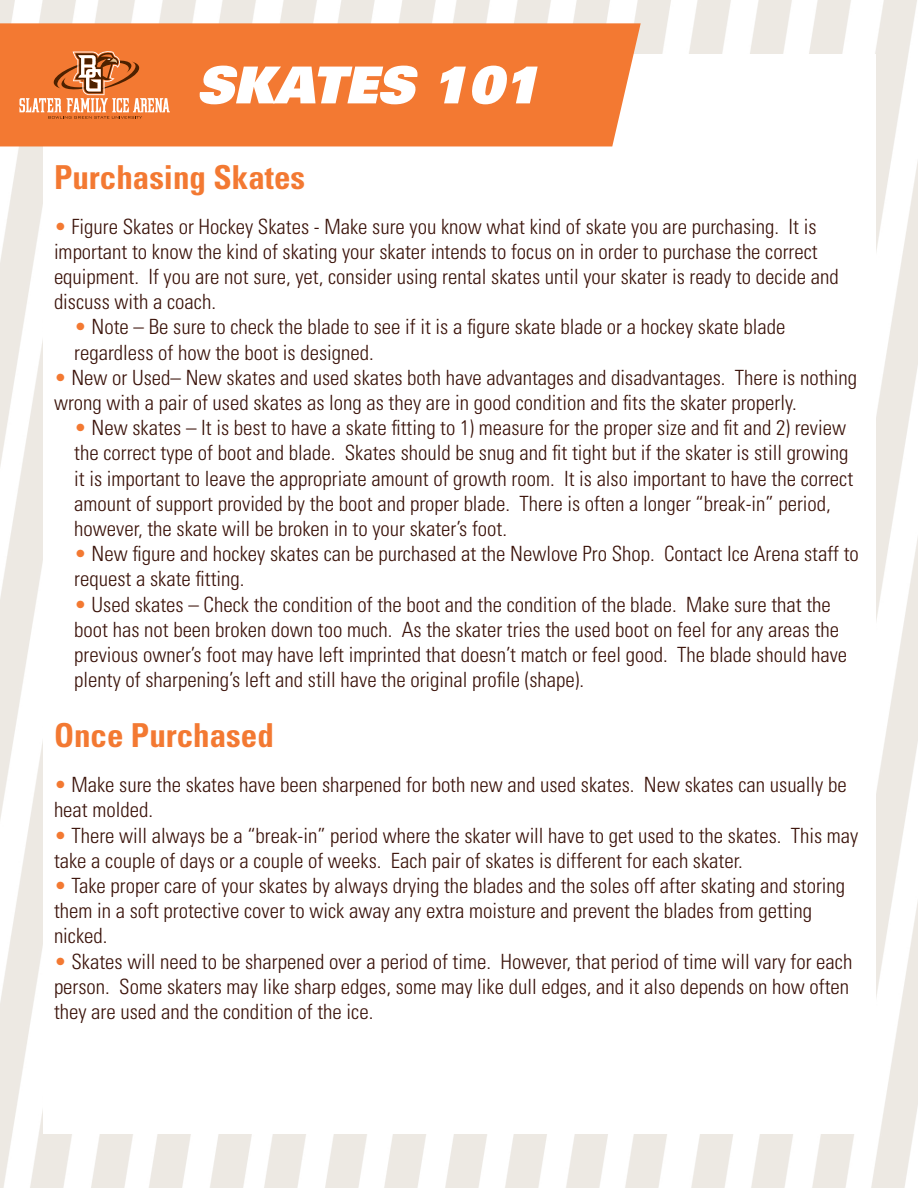
<style>
.page{position:relative;width:918px;height:1188px;background:#fff}
.page>*{position:absolute;margin:0;border:0;box-sizing:border-box;transform-origin:0 0}
.t1{font:51px "Univers LT Std X Black Obl";color:#fff}
.t2{font:700 condensed 33px "Univers LT Std";color:#f37932}
.t3{font:300 condensed 21px/25.2px "Univers LT Std";color:#3b130a}
.s1{color:#f37932}
</style>
<div class="page">
<img style="left:0;top:0;width:918px;height:1188px">
<div style="left:43px;top:54px;width:832px;height:1080px;background:#fff"></div>
<div style="left:0;top:23px;width:641px;height:123px;background:#f37932"></div>
<svg style="left:19px;top:51px;width:151px;height:68px;background:#e4854c"></svg>
<p class="t1" style="left:197px;top:52px;width:344px">SKATES 101</p>
<p class="t2" style="left:54px;top:157px;width:253px">Purchasing Skates</p>
<p class="t3" style="left:54px;top:214px;width:786px"><span class="s1">•</span> Figure Skates or Hockey Skates - Make sure you know what kind of skate you are purchasing. It is important to know the kind of skating your skater intends to focus on in order to purchase the correct equipment. If you are not sure, yet, consider using rental skates until your skater is ready to decide and discuss with a coach.</p>
<p class="t3" style="left:74px;top:314px;width:713px"><span class="s1">•</span> Note – Be sure to check the blade to see if it is a figure skate blade or a hockey skate blade regardless of how the boot is designed.</p>
<p class="t3" style="left:54px;top:365px;width:805px"><span class="s1">•</span> New or Used– New skates and used skates both have advantages and disadvantages. There is nothing wrong with a pair of used skates as long as they are in good condition and fits the skater properly.</p>
<p class="t3" style="left:74px;top:415px;width:780px"><span class="s1">•</span> New skates – It is best to have a skate fitting to 1) measure for the proper size and fit and 2) review the correct type of boot and blade. Skates should be snug and fit tight but if the skater is still growing it is important to leave the appropriate amount of growth room. It is also important to have the correct amount of support provided by the boot and proper blade. There is often a longer “break-in” period, however, the skate will be broken in to your skater’s foot.</p>
<p class="t3" style="left:74px;top:541px;width:786px"><span class="s1">•</span> New figure and hockey skates can be purchased at the Newlove Pro Shop. Contact Ice Arena staff to request a skate fitting.</p>
<p class="t3" style="left:74px;top:592px;width:774px"><span class="s1">•</span> Used skates – Check the condition of the boot and the condition of the blade. Make sure that the boot has not been broken down too much. As the skater tries the used boot on feel for any areas the previous owner’s foot may have left imprinted that doesn’t match or feel good. The blade should have plenty of sharpening’s left and still have the original profile (shape).</p>
<p class="t2" style="left:54px;top:715px;width:221px">Once Purchased</p>
<p class="t3" style="left:54px;top:772px;width:794px"><span class="s1">•</span> Make sure the skates have been sharpened for both new and used skates. New skates can usually be heat molded.</p>
<p class="t3" style="left:54px;top:823px;width:806px"><span class="s1">•</span> There will always be a “break-in” period where the skater will have to get used to the skates. This may take a couple of days or a couple of weeks. Each pair of skates is different for each skater.</p>
<p class="t3" style="left:54px;top:873px;width:793px"><span class="s1">•</span> Take proper care of your skates by always drying the blades and the soles off after skating and storing them in a soft protective cover to wick away any extra moisture and prevent the blades from getting nicked.</p>
<p class="t3" style="left:54px;top:949px;width:800px"><span class="s1">•</span> Skates will need to be sharpened over a period of time. However, that period of time will vary for each person. Some skaters may like sharp edges, some may like dull edges, and it also depends on how often they are used and the condition of the ice.</p>
</div>
